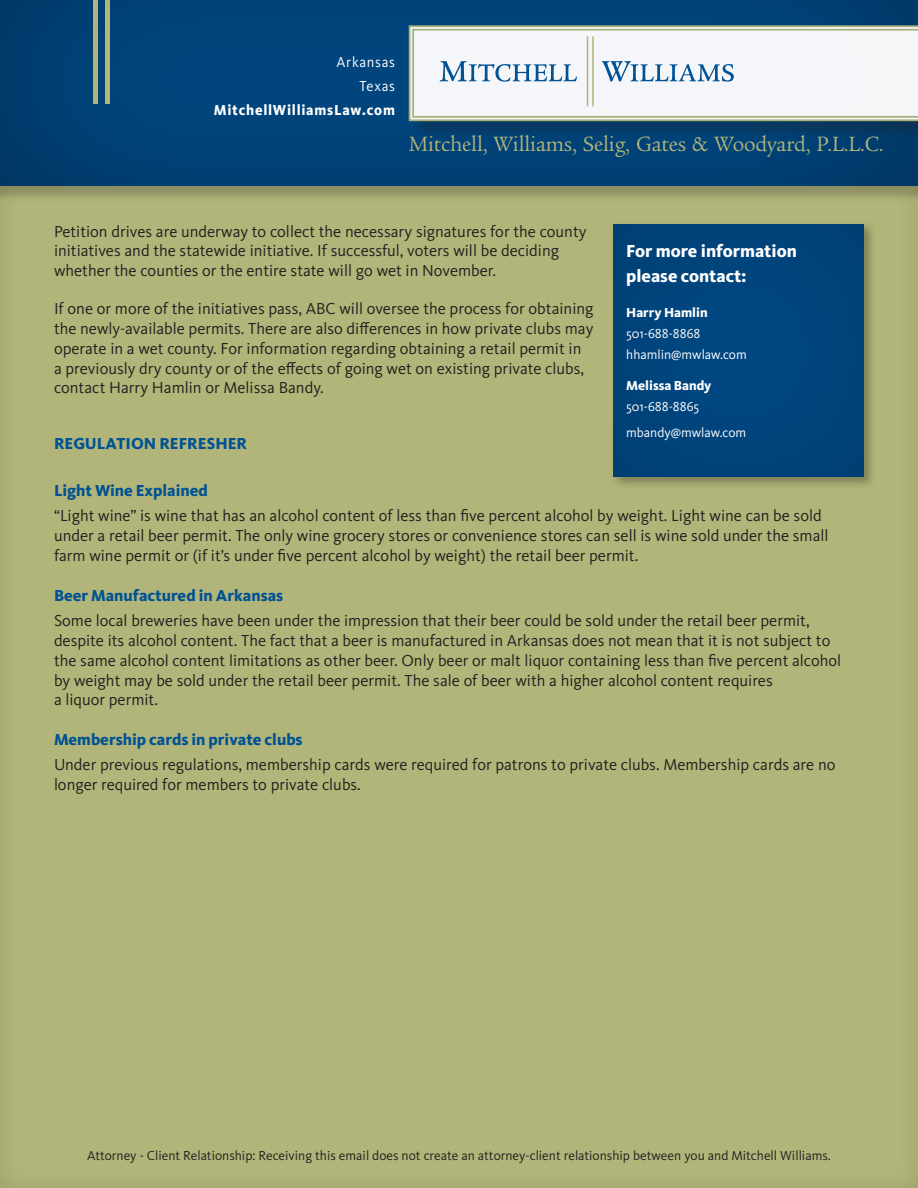
<style>
.page{position:relative;width:918px;height:1188px;background:#b1b579}
.page>*{position:absolute;margin:0;border:0;box-sizing:border-box;transform-origin:0 0}
.t1{font:22.5px "Legacy Serif Std";letter-spacing:-.01em;color:#b1b579;scale:.96 1}
.t2{font:800 18px "Kievit OT";color:#fff}
.t3{font:16.5px/19.8px "Kievit Pro";color:#231f20}
.t4{font:800 16.5px "Kievit OT";color:#005294}
.t5{font:800 15px "Kievit OT";letter-spacing:.05em;color:#fff;scale:.96 1}
.t6{font:15px "Kievit Pro";letter-spacing:.045em;color:#fff;scale:.96 1}
.t7{font:13.5px "Kievit Pro";color:#231f20}
.t8{font:13.5px "Kievit Pro";color:#fff}
.t9{font:800 13.5px "Kievit OT";color:#fff}
</style>
<div class="page">
<div style="left:0;top:0;width:918px;height:203px;background:#231f20;opacity:.25"></div>
<div style="left:0;top:0;width:918px;height:187px;background:#004176"></div>
<div style="left:105px;top:0;width:5px;height:104px;background:#b1b579"></div>
<div style="left:93px;top:0;width:5px;height:104px;background:#b1b579"></div>
<div style="left:411px;top:28px;width:507px;height:112px;background:#231f20;opacity:.3"></div>
<svg style="left:408px;top:24px;width:510px;height:98px;background:#9caea3"></svg>
<svg style="left:412px;top:29px;width:506px;height:89px;background:#f0f2f2"></svg>
<svg style="left:440px;top:61px;width:137px;height:21px;background:#b1c9dd"></svg>
<svg style="left:602px;top:61px;width:132px;height:21px;background:#b0c8dc"></svg>
<hr style="left:587px;top:36px;width:1px;height:70px;background:#b1b579">
<hr style="left:592px;top:36px;width:2px;height:70px;background:#b1b579">
<div style="left:610px;top:221px;width:267px;height:268px;background:#231f20;opacity:.35"></div>
<div style="left:611px;top:224px;width:254px;height:253px;background:#00447b"></div>
<p class="t6" style="left:337px;top:53px;width:62px">Arkansas</p>
<p class="t6" style="left:359px;top:77px;width:39px">Texas</p>
<p class="t5" style="left:214px;top:101px;width:190px">MitchellWilliamsLaw.com</p>
<p class="t1" style="left:409px;top:131px;width:496px">Mitchell, Williams, Selig, Gates &amp; Woodyard, P.L.L.C.</p>
<p class="t3" style="left:54px;top:221px;width:534px">Petition drives are underway to collect the necessary signatures for the county initiatives and the statewide initiative. If successful, voters will be deciding whether the counties or the entire state will go wet in November.</p>
<p class="t3" style="left:54px;top:299px;width:541px">If one or more of the initiatives pass, ABC will oversee the process for obtaining the newly-available permits. There are also differences in how private clubs may operate in a wet county. For information regarding obtaining a retail permit in<br>a previously dry county or of the effects of going wet on existing private clubs, contact Harry Hamlin or Melissa Bandy.</p>
<p class="t2" style="left:626px;top:240px;width:172px">For more information</p>
<p class="t2" style="left:626px;top:265px;width:122px">please contact:</p>
<p class="t9" style="left:626px;top:304px;width:83px">Harry Hamlin</p>
<p class="t8" style="left:626px;top:325px;width:76px">501-688-8868</p>
<p class="t8" style="left:626px;top:346px;width:122px">hhamlin@mwlaw.com</p>
<p class="t9" style="left:626px;top:378px;width:87px">Melissa Bandy</p>
<p class="t8" style="left:626px;top:399px;width:75px">501-688-8865</p>
<p class="t8" style="left:626px;top:424px;width:122px">mbandy@mwlaw.com</p>
<p class="t4" style="left:54px;top:434px;width:195px">REGULATION REFRESHER</p>
<p class="t4" style="left:54px;top:480px;width:155px">Light Wine Explained</p>
<p class="t3" style="left:54px;top:506px;width:776px">“Light wine” is wine that has an alcohol content of less than five percent alcohol by weight. Light wine can be sold under a retail beer permit. The only wine grocery stores or convenience stores can sell is wine sold under the small farm wine permit or (if it’s under five percent alcohol by weight) the retail beer permit.</p>
<p class="t4" style="left:54px;top:585px;width:231px">Beer Manufactured in Arkansas</p>
<p class="t3" style="left:54px;top:611px;width:789px">Some local breweries have been under the impression that their beer could be sold under the retail beer permit, despite its alcohol content. The fact that a beer is manufactured in Arkansas does not mean that it is not subject to the same alcohol content limitations as other beer. Only beer or malt liquor containing less than five percent alcohol by weight may be sold under the retail beer permit. The sale of beer with a higher alcohol content requires<br>a liquor permit.</p>
<p class="t4" style="left:54px;top:729px;width:250px">Membership cards in private clubs</p>
<p class="t3" style="left:54px;top:755px;width:783px">Under previous regulations, membership cards were required for patrons to private clubs. Membership cards are no longer required for members to private clubs.</p>
<p class="t7" style="left:87px;top:1147px;width:745px">Attorney - Client Relationship: Receiving this email does not create an attorney-client relationship between you and Mitchell Williams.</p>
</div>
